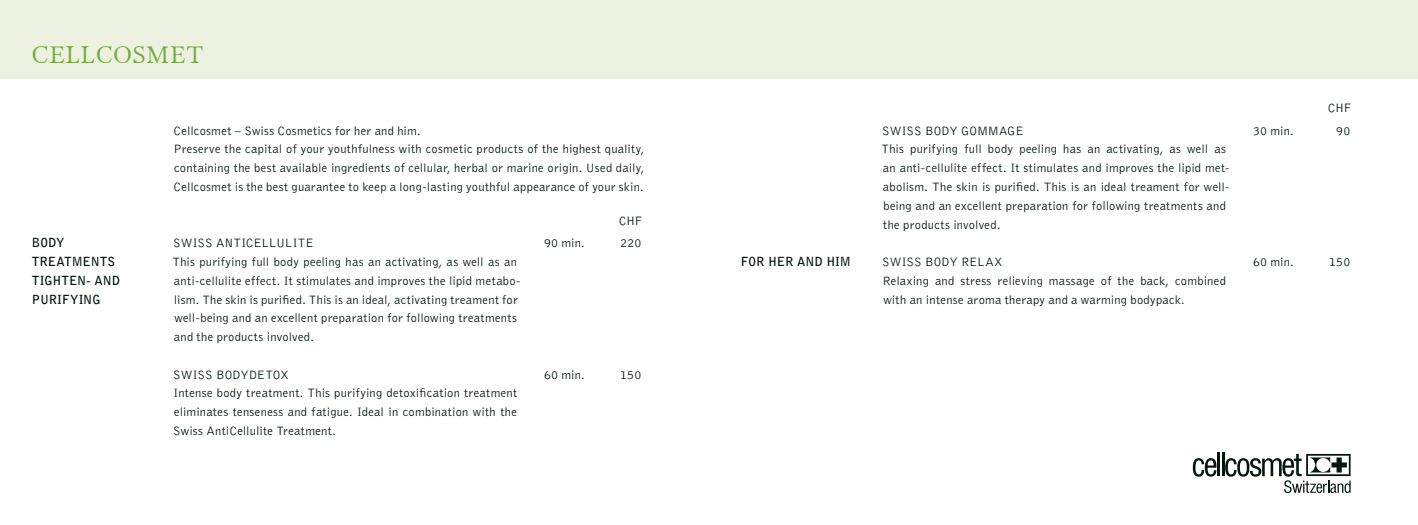
<style>
.page{position:relative;width:1418px;height:525px;background:#fff}
.page>*{position:absolute;margin:0;border:0;box-sizing:border-box;transform-origin:0 0}
.t1{font:25px "Miramar";letter-spacing:.045em;color:#75aa3a}
.t2{font:300 12.5px/18.8px "Bell Gothic Std";letter-spacing:.02em;color:#05170c}
.t3{font:700 12.5px/18.8px "Bell Gothic Std";letter-spacing:-.005em;color:#05170c}
.t4{font:300 12.5px "Bell Gothic Std";color:#05170c}
.t5{font:300 12.5px "Bell Gothic Std";letter-spacing:-.01em;color:#05170c}
.t6{font:300 12.5px "Bell Gothic Std";letter-spacing:-.005em;color:#05170c}
.t7{font:300 12.5px "Bell Gothic";letter-spacing:-.02em;color:#05170c}
</style>
<div class="page">
<div style="left:0;top:0;width:1417px;height:78px;background:#edf1e1"></div>
<svg style="left:1192px;top:458px;width:24px;height:18px"></svg>
<hr style="left:1217px;top:452px;width:2px;height:24px;background:#05170c">
<hr style="left:1221px;top:452px;width:3px;height:24px;background:#05170c">
<svg style="left:1225px;top:453px;width:125px;height:40px"></svg>
<h1 class="t1" style="left:32px;top:41px;width:173px">CELLCOSMET</h1>
<p class="t2" style="left:173px;top:121px;width:472px">Cellcosmet – Swiss Cosmetics for her and him.<br>Preserve the capital of your youthfulness with cosmetic products of the highest quality, containing the best available ingredients of cellular, herbal or marine origin. Used daily, Cellcosmet is the best guarantee to keep a long-lasting youthful appearance of your skin.</p>
<p class="t3" style="left:32px;top:233px;width:90px">BODY<br>TREATMENTS<br>TIGHTEN- AND<br>PURIFYING</p>
<p class="t7" style="left:619px;top:214px;width:25px">CHF</p>
<p class="t5" style="left:173px;top:236px;width:142px">SWISS ANTICELLULITE</p>
<p class="t2" style="left:544px;top:234px;width:42px">90 min.</p>
<p class="t2" style="left:620px;top:234px;width:22px">220</p>
<p class="t2" style="left:172px;top:253px;width:349px">This purifying full body peeling has an activating, as well as an anti-cellulite effect. It stimulates and improves the lipid metabo&shy;lism. The skin is purified. This is an ideal, activating treament for well-being and an excellent preparation for following treatments and the products involved.</p>
<p class="t6" style="left:173px;top:367px;width:117px">SWISS BODYDETOX</p>
<p class="t2" style="left:544px;top:365px;width:42px">60 min.</p>
<p class="t2" style="left:620px;top:365px;width:23px">150</p>
<p class="t2" style="left:173px;top:384px;width:345px;text-align:justify">Intense body treatment. This purifying detoxification treatment eliminates tenseness and fatigue. Ideal in combination with the Swiss AntiCellulite Treatment.</p>
<p class="t3" style="left:741px;top:252px;width:111px">FOR HER AND HIM</p>
<p class="t7" style="left:1327px;top:101px;width:25px">CHF</p>
<p class="t4" style="left:882px;top:124px;width:143px">SWISS BODY GOMMAGE</p>
<p class="t2" style="left:1253px;top:121px;width:42px">30 min.</p>
<p class="t2" style="left:1336px;top:121px;width:16px">90</p>
<p class="t2" style="left:881px;top:140px;width:349px">This purifying full body peeling has an activating, as well as an anti-cellulite effect. It stimulates and improves the lipid met&shy;abolism. The skin is purified. This is an ideal treament for well&shy;being and an excellent preparation for following treatments and the products involved.</p>
<p class="t4" style="left:882px;top:255px;width:122px">SWISS BODY RELAX</p>
<p class="t2" style="left:1252px;top:253px;width:42px">60 min.</p>
<p class="t2" style="left:1329px;top:253px;width:23px">150</p>
<p class="t2" style="left:882px;top:271px;width:345px">Relaxing and stress relieving massage of the back, combined with an intense aroma therapy and a warming bodypack.</p>
</div>
